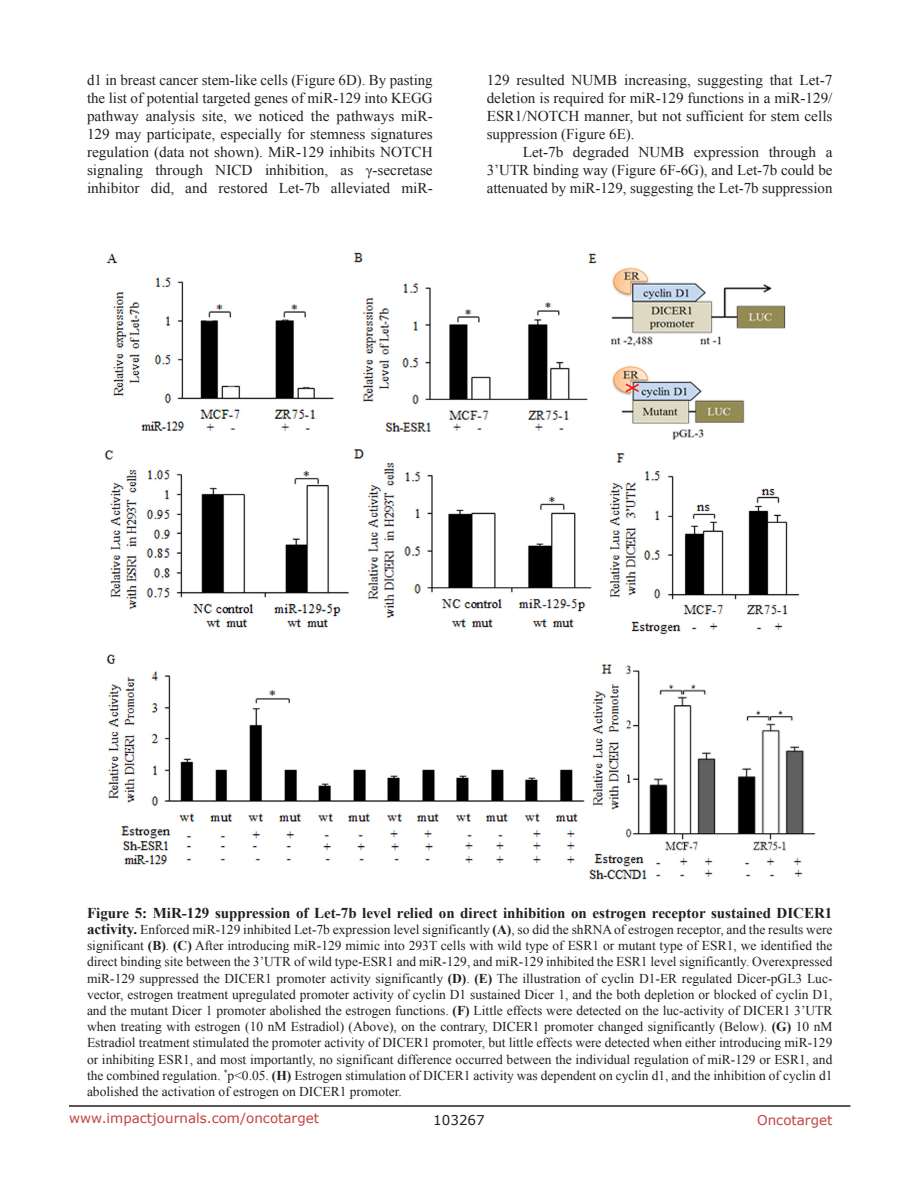
<style>
.page{position:relative;width:918px;height:1188px;background:#fff}
.page>*{position:absolute;margin:0;border:0;box-sizing:border-box;transform-origin:0 0}
.BodyText{font:15px/18px "Times New Roman";color:#231f20;text-align:justify}
.figuretext{font:700 15px "Times New Roman";color:#231f20}
.figuretext-2{font:13.5px/16.2px "Times New Roman";color:#231f20;text-align:justify}
.t1{font:13.5px "Verdana";color:#c24141}
.t2{font:13.5px "Verdana";color:#231f20}
.s1{font-weight:700;font-size:15px}
.s2{font-weight:700}
</style>
<div class="page">
<hr style="left:69px;top:1105px;width:781px;height:2px;background:#231f20">
<img style="left:104px;top:252px;width:712px;height:628px">
<p class="BodyText" style="left:87px;top:71px;width:347px">d1 in breast cancer stem-like cells (Figure 6D). By pasting the list of potential targeted genes of miR-129 into KEGG pathway analysis site, we noticed the pathways miR-129 may participate, especially for stemness signatures regulation (data not shown). MiR-129 inhibits NOTCH signaling through NICD inhibition, as γ-secretase inhibitor did, and restored Let-7b alleviated miR-</p>
<p class="BodyText" style="left:487px;top:71px;width:347px">129 resulted NUMB increasing, suggesting that Let-7 deletion is required for miR-129 functions in a miR-129/ ESR1/NOTCH manner, but not sufficient for stem cells suppression (Figure 6E).</p>
<p class="BodyText" style="left:487px;top:143px;width:347px;text-indent:36px">Let-7b degraded NUMB expression through a 3’UTR binding way (Figure 6F-6G), and Let-7b could be attenuated by miR-129, suggesting the Let-7b suppression</p>
<p class="figuretext" style="left:87px;top:902px;width:747px">Figure 5: MiR-129 suppression of Let-7b level relied on direct inhibition on estrogen receptor sustained DICER1</p>
<p class="figuretext-2" style="left:87px;top:921px;width:747px"><span class="s1">activity.</span> Enforced miR-129 inhibited Let-7b expression level significantly <span class="s2">(A)</span>, so did the shRNA of estrogen receptor, and the results were significant <span class="s2">(B)</span>. <span class="s2">(C)</span> After introducing miR-129 mimic into 293T cells with wild type of ESR1 or mutant type of ESR1, we identified the direct binding site between the 3’UTR of wild type-ESR1 and miR-129, and miR-129 inhibited the ESR1 level significantly. Overexpressed miR-129 suppressed the DICER1 promoter activity significantly <span class="s2">(D)</span>. <span class="s2">(E)</span> The illustration of cyclin D1-ER regulated Dicer-pGL3 Luc&shy;vector, estrogen treatment upregulated promoter activity of cyclin D1 sustained Dicer 1, and the both depletion or blocked of cyclin D1, and the mutant Dicer 1 promoter abolished the estrogen functions. <span class="s2">(F)</span> Little effects were detected on the luc-activity of DICER1 3’UTR when treating with estrogen (10 nM Estradiol) (Above), on the contrary, DICER1 promoter changed significantly (Below). <span class="s2">(G)</span> 10 nM Estradiol treatment stimulated the promoter activity of DICER1 promoter, but little effects were detected when either introducing miR-129 or inhibiting ESR1, and most importantly, no significant difference occurred between the individual regulation of miR-129 or ESR1, and the combined regulation. <sup>*</sup>p&lt;0.05. <span class="s2">(H)</span> Estrogen stimulation of DICER1 activity was dependent on cyclin d1, and the inhibition of cyclin d1 abolished the activation of estrogen on DICER1 promoter.</p>
<p class="t1" style="left:69px;top:1109px;width:252px">www.impactjournals.com/oncotarget</p>
<p class="t2" style="left:433px;top:1111px;width:53px">103267</p>
<p class="t1" style="left:757px;top:1111px;width:77px">Oncotarget</p>
</div>
